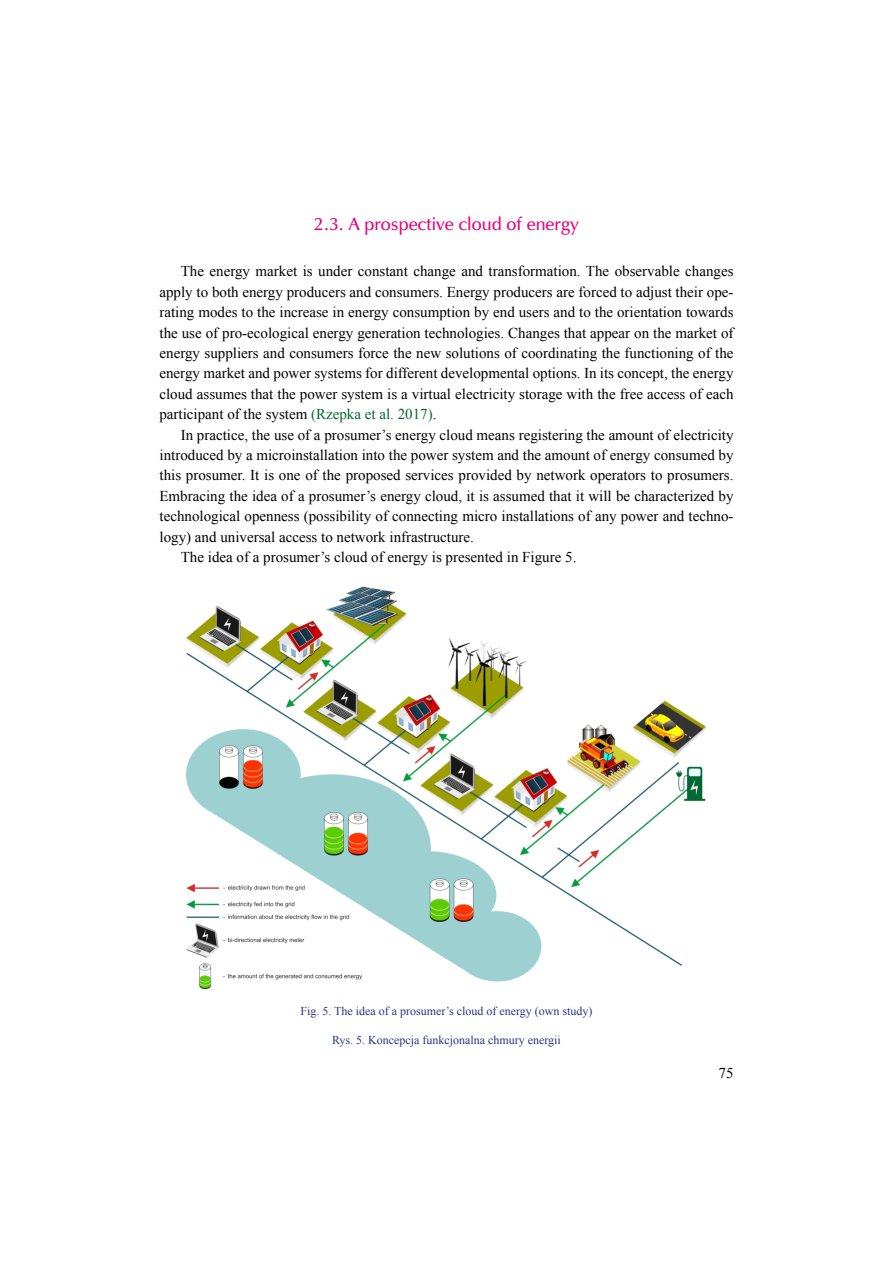
<style>
.page{position:relative;width:893px;height:1263px;background:#fff}
.page>*{position:absolute;margin:0;border:0;box-sizing:border-box;transform-origin:0 0}
.t1{font:18px "Zapf Humnst Dm EU";color:#e6007d}
.t2{font:15px/20.4px "Times New Roman";color:#000;text-align:justify}
.t3{font:12px "Times New Roman";color:#283583}
.s1{color:#00682e}
</style>
<div class="page">
<img style="left:187px;top:586px;width:518px;height:403px">
<p class="t1" style="left:314px;top:213px;width:266px">2.3. A prospective cloud of energy</p>
<p class="t2" style="left:159px;top:261px;width:576px;text-indent:21px">The energy market is under constant change and transformation. The observable changes apply to both energy producers and consumers. Energy producers are forced to adjust their ope&shy;rating modes to the increase in energy consumption by end users and to the orientation towards the use of pro-ecological energy generation technologies. Changes that appear on the market of energy suppliers and consumers force the new solutions of coordinating the functioning of the energy market and power systems for different developmental options. In its concept, the energy cloud assumes that the power system is a virtual electricity storage with the free access of each participant of the system <span class="s1">(Rzepka et al. 2017)</span>.</p>
<p class="t2" style="left:181px;top:424px;width:554px">In practice, the use of a prosumer’s energy cloud means registering the amount of electricity</p>
<p class="t2" style="left:160px;top:444px;width:576px">introduced by a microinstallation into the power system and the amount of energy consumed by</p>
<p class="t2" style="left:159px;top:465px;width:575px">this prosumer. It is one of the proposed services provided by network operators to prosumers.</p>
<p class="t2" style="left:159px;top:485px;width:576px">Embracing the idea of a prosumer’s energy cloud, it is assumed that it will be characterized by</p>
<p class="t2" style="left:159px;top:506px;width:576px">technological openness (possibility of connecting micro installations of any power and techno-</p>
<p class="t2" style="left:160px;top:526px;width:316px">logy) and universal access to network infrastructure.</p>
<p class="t2" style="left:181px;top:546px;width:397px">The idea of a prosumer’s cloud of energy is presented in Figure 5.</p>
<p class="t3" style="left:300px;top:1003px;width:294px">Fig. 5. The idea of a prosumer’s cloud of energy (own study)</p>
<p class="t3" style="left:332px;top:1032px;width:230px">Rys. 5. Koncepcja funkcjonalna chmury energii</p>
<p class="t2" style="left:718px;top:1062px;width:16px">75</p>
</div>
